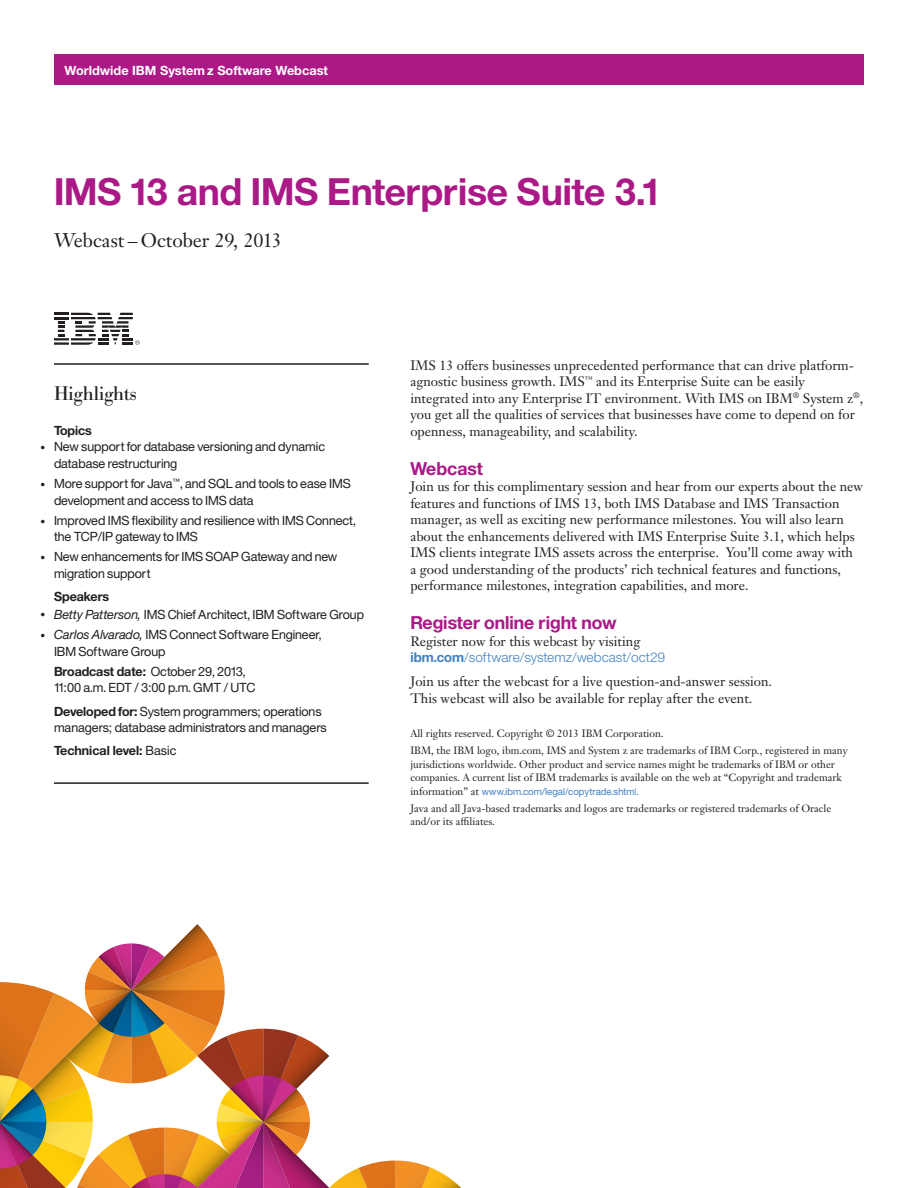
<style>
.page{position:relative;width:918px;height:1188px;background:#fff}
.page>*{position:absolute;margin:0;border:0;box-sizing:border-box;transform-origin:0 0}
.t1{font:37.5px "Helv Neue Boldfor IBM";color:#ab1987}
.BR_Cover_headline{font:19.5px "Janson Text LT Pro";letter-spacing:-.01em;color:#231f20}
.t2{font:19.5px "Bodoni BE";color:#231f20}
.t3{font:18px "Helv Neue Boldfor IBM";color:#ab1987}
.t4{font:13.5px/16.5px "Janson Text LT Pro";color:#231f20}
.t5{font:13.5px "Helv Neue Lightfor IBM";color:#4181c3}
._3D_highlight_bullet{font:12.75px/16.5px "Helv Neue Romanfor IBM";letter-spacing:-.005em;color:#231f20}
.x_Cover_subject_iden{font:700 12.75px "Helvetica Neue";color:#fff}
.Default_Text{font:12.75px "Helv Neue Boldfor IBM";color:#231f20}
._3D_highlight_bullet-2{font:12.75px "Helv Neue Boldfor IBM";letter-spacing:-.005em;color:#231f20}
.Default_Text-2{font:10.5px/13.5px "Janson Text LT Pro";color:#231f20}
.Default_Text-3{font:9.75px "Helv Neue Romanfor IBM";color:#4181c3}
.s1{font-size:9.75px}
.s2{font-family:"Helv Neue Roman Italicfor IBM"}
.s3{font-family:"Helv Neue Boldfor IBM"}
.s4{font-family:"Helv Neue Romanfor IBM"}
.s5{font-family:"Janson Text LT Pro";font-size:10.5px;color:#231f20}
.s6{font-family:"Helv Neue Lightfor IBM"}
</style>
<div class="page">
<svg style="left:0;top:924px;width:461px;height:264px"></svg>
<div style="left:54px;top:54px;width:810px;height:31px;background:#ab1987"></div>
<svg style="left:54px;top:313px;width:86px;height:32px"></svg>
<hr style="left:54px;top:363px;width:315px;height:2px;background:#231f20">
<hr style="left:54px;top:782px;width:315px;height:2px;background:#231f20">
<p class="x_Cover_subject_iden" style="left:64px;top:63px;width:265px">Worldwide IBM System z Software Webcast</p>
<p class="t1" style="left:54px;top:168px;width:606px">IMS 13 and IMS Enterprise Suite 3.1</p>
<p class="BR_Cover_headline" style="left:54px;top:228px;width:229px">Webcast – October 29, 2013</p>
<p class="t2" style="left:54px;top:383px;width:84px">Highlights</p>
<p class="_3D_highlight_bullet-2" style="left:54px;top:422px;width:39px">Topics</p>
<p class="_3D_highlight_bullet" style="left:54px;top:438px;width:273px;text-indent:-14px"><span class="s1">•</span> New support for database versioning and dynamic database restructuring</p>
<p class="_3D_highlight_bullet" style="left:54px;top:475px;width:298px;text-indent:-14px"><span class="s1">•</span> More support for Java<sup>™</sup>, and SQL and tools to ease IMS development and access to IMS data</p>
<p class="_3D_highlight_bullet" style="left:54px;top:512px;width:303px;text-indent:-14px"><span class="s1">•</span> Improved IMS flexibility and resilience with IMS Connect, the TCP/IP gateway to IMS</p>
<p class="_3D_highlight_bullet" style="left:54px;top:548px;width:285px;text-indent:-14px"><span class="s1">•</span> New enhancements for IMS SOAP Gateway and new migration support</p>
<p class="_3D_highlight_bullet-2" style="left:54px;top:589px;width:57px">Speakers</p>
<p class="_3D_highlight_bullet" style="left:40px;top:606px;width:325px"><span class="s1">•</span> <span class="s2">Betty Patterson,</span> IMS Chief Architect, IBM Software Group</p>
<p class="_3D_highlight_bullet" style="left:54px;top:626px;width:269px;text-indent:-14px"><span class="s1">•</span> <span class="s2">Carlos Alvarado,</span> IMS Connect Software Engineer,<br>IBM Software Group</p>
<p class="_3D_highlight_bullet" style="left:54px;top:663px;width:203px"><span class="s3">Broadcast date:</span> October 29, 2013,<br>11:00 a.m. EDT / 3:00 p.m. GMT / UTC</p>
<p class="_3D_highlight_bullet" style="left:54px;top:703px;width:274px"><span class="s3">Developed for:</span> System programmers; operations managers; database administrators and managers</p>
<p class="Default_Text" style="left:54px;top:743px;width:124px">Technical level: <span class="s4">Basic</span></p>
<p class="t4" style="left:410px;top:357px;width:455px">IMS 13 offers businesses unprecedented performance that can drive platform&shy;agnostic business growth. IMS<sup>™</sup> and its Enterprise Suite can be easily integrated into any Enterprise IT environment. With IMS on IBM<sup>®</sup> System z<sup>®</sup>, you get all the qualities of services that businesses have come to depend on for openness, manageability, and scalability.</p>
<p class="t3" style="left:410px;top:457px;width:74px">Webcast</p>
<p class="t4" style="left:410px;top:478px;width:454px">Join us for this complimentary session and hear from our experts about the new features and functions of IMS 13, both IMS Database and IMS Transaction manager, as well as exciting new performance milestones. You will also learn about the enhancements delivered with IMS Enterprise Suite 3.1, which helps IMS clients integrate IMS assets across the enterprise. You’ll come away with<br>a good understanding of the products’ rich technical features and functions, performance milestones, integration capabilities, and more.</p>
<p class="t3" style="left:410px;top:612px;width:208px">Register online right now</p>
<p class="t4" style="left:410px;top:633px;width:231px">Register now for this webcast by visiting</p>
<p class="t5" style="left:410px;top:649px;width:257px"><span class="s3">ibm.com</span>/software/systemz/webcast/oct29</p>
<p class="t4" style="left:410px;top:673px;width:363px">Join us after the webcast for a live question-and-answer session.<br>This webcast will also be available for replay after the event.</p>
<p class="Default_Text-2" style="left:410px;top:727px;width:255px">All rights reserved. Copyright © 2013 IBM Corporation.</p>
<p class="Default_Text-2" style="left:410px;top:744px;width:439px">IBM, the IBM logo, ibm.com, IMS and System z are trademarks of IBM Corp., registered in many jurisdictions worldwide. Other product and service names might be trademarks of IBM or other companies. A current list of IBM trademarks is available on the web at “Copyright and trademark</p>
<p class="Default_Text-3" style="left:410px;top:785px;width:230px"><span class="s5">information” at</span> www.ibm.com/legal/copytrade.shtm<span class="s6">l</span>.</p>
<p class="Default_Text-2" style="left:410px;top:802px;width:423px">Java and all Java-based trademarks and logos are trademarks or registered trademarks of Oracle and/or its affiliates.</p>
</div>
